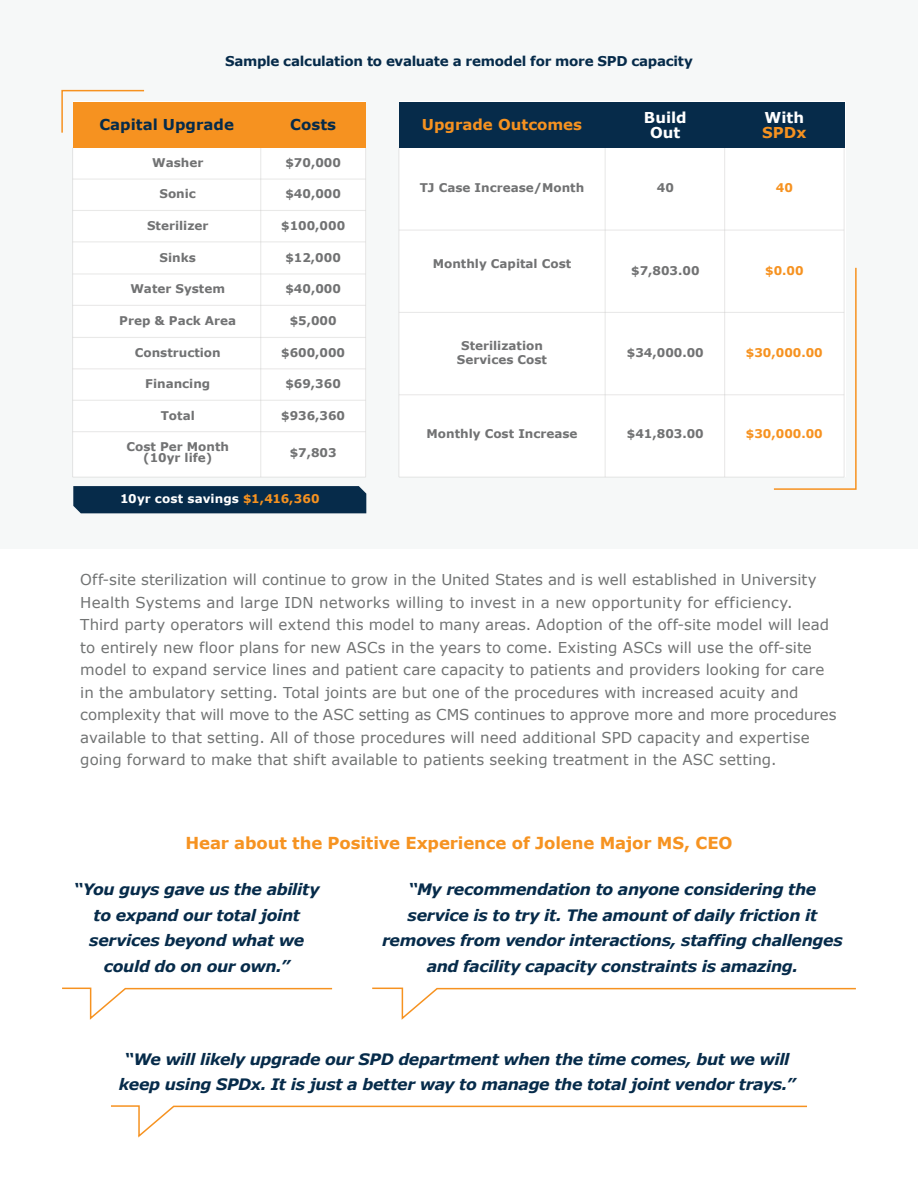
<style>
.page{position:relative;width:918px;height:1188px;background:#fff}
.page>*{position:absolute;margin:0;border:0;box-sizing:border-box;transform-origin:0 0}
.t1{font:700 16.5px "Verdana";letter-spacing:-.01em;color:#f69321}
.t2{font:italic 700 15.75px/25.5px "Verdana";letter-spacing:-.025em;color:#062b4a;text-align:center}
.t3{font:15px/22.5px "Verdana";color:#717373}
.t4{font:700 15px "Verdana";color:#f69220}
.t5{font:700 15px "Verdana";color:#062b4a}
.t6{font:700 15px/14.4px "Verdana";color:#fff;text-align:center}
.t7{font:700 13.5px "Verdana";letter-spacing:-.02em;color:#062b4a}
.t8{font:700 12px/13.5px "Verdana";color:#717273;text-align:center}
.t9{font:700 12px "Verdana";color:#f69220}
.t10{font:700 12px "Verdana";letter-spacing:.01em;color:#fff}
.s1{color:#f69220}
</style>
<div class="page">
<div style="left:0;top:0;width:918px;height:549px;background:#f6f8f8"></div>
<div style="left:399px;top:102px;width:446px;height:375px;background:#fff"></div>
<hr style="left:398px;top:148px;width:1px;height:329px;background:#c6c5c4">
<hr style="left:605px;top:148px;width:1px;height:329px;background:#c6c5c4">
<hr style="left:724px;top:148px;width:1px;height:329px;background:#c6c5c4">
<hr style="left:399px;top:230px;width:445px;height:1px;background:#c6c5c4">
<hr style="left:399px;top:312px;width:445px;height:1px;background:#c6c5c4">
<hr style="left:399px;top:394px;width:445px;height:1px;background:#c6c5c4">
<hr style="left:399px;top:477px;width:445px;height:1px;background:#c6c5c4">
<hr style="left:844px;top:148px;width:1px;height:329px;background:#c6c5c4">
<div style="left:399px;top:102px;width:445px;height:46px;background:#062b4a"></div>
<div style="left:73px;top:102px;width:293px;height:375px;background:#fff"></div>
<hr style="left:73px;top:179px;width:293px;height:1px;background:#c6c5c4">
<hr style="left:72px;top:148px;width:1px;height:329px;background:#c6c5c4">
<hr style="left:260px;top:148px;width:1px;height:329px;background:#c6c5c4">
<hr style="left:365px;top:148px;width:1px;height:329px;background:#c6c5c4">
<hr style="left:73px;top:210px;width:293px;height:1px;background:#c6c5c4">
<hr style="left:73px;top:241px;width:293px;height:1px;background:#c6c5c4">
<hr style="left:73px;top:273px;width:293px;height:2px;background:#c6c5c4">
<hr style="left:73px;top:305px;width:293px;height:1px;background:#c6c5c4">
<hr style="left:73px;top:337px;width:293px;height:1px;background:#c6c5c4">
<hr style="left:73px;top:368px;width:293px;height:1px;background:#c6c5c4">
<hr style="left:73px;top:400px;width:293px;height:1px;background:#c6c5c4">
<hr style="left:73px;top:431px;width:293px;height:1px;background:#c6c5c4">
<hr style="left:73px;top:477px;width:293px;height:1px;background:#c6c5c4">
<div style="left:73px;top:102px;width:293px;height:46px;background:#f69220"></div>
<svg style="left:61px;top:89px;width:84px;height:44px"></svg>
<svg style="left:772px;top:266px;width:85px;height:224px"></svg>
<svg style="left:111px;top:1105px;width:696px;height:33px"></svg>
<svg style="left:62px;top:987px;width:271px;height:33px"></svg>
<svg style="left:372px;top:987px;width:484px;height:33px"></svg>
<div style="left:73px;top:486px;width:293px;height:27px;background:#062b4a"></div>
<p class="t7" style="left:225px;top:51px;width:469px">Sample calculation to evaluate a remodel for more SPD capacity</p>
<p class="t5" style="left:99px;top:114px;width:136px">Capital Upgrade</p>
<p class="t5" style="left:290px;top:114px;width:47px">Costs</p>
<p class="t8" style="left:152px;top:156px;width:53px">Washer</p>
<p class="t8" style="left:285px;top:156px;width:57px">$70,000</p>
<p class="t8" style="left:160px;top:187px;width:38px">Sonic</p>
<p class="t8" style="left:285px;top:187px;width:57px">$40,000</p>
<p class="t8" style="left:147px;top:218px;width:63px">Sterilizer</p>
<p class="t8" style="left:281px;top:218px;width:66px">$100,000</p>
<p class="t8" style="left:160px;top:250px;width:38px">Sinks</p>
<p class="t8" style="left:285px;top:250px;width:57px">$12,000</p>
<p class="t8" style="left:130px;top:282px;width:96px">Water System</p>
<p class="t8" style="left:285px;top:282px;width:57px">$40,000</p>
<p class="t8" style="left:119px;top:314px;width:118px">Prep &amp; Pack Area</p>
<p class="t8" style="left:290px;top:314px;width:48px">$5,000</p>
<p class="t8" style="left:135px;top:345px;width:87px">Construction</p>
<p class="t8" style="left:281px;top:345px;width:66px">$600,000</p>
<p class="t8" style="left:145px;top:377px;width:67px">Financing</p>
<p class="t8" style="left:285px;top:377px;width:57px">$69,360</p>
<p class="t8" style="left:161px;top:408px;width:36px">Total</p>
<p class="t8" style="left:281px;top:408px;width:66px">$936,360</p>
<p class="t8" style="left:126px;top:441px;width:104px;line-height:11.1px">Cost Per Month (10yr life)</p>
<p class="t8" style="left:290px;top:445px;width:48px">$7,803</p>
<p class="t10" style="left:120px;top:491px;width:201px">10yr cost savings <span class="s1">$1,416,360</span></p>
<p class="t4" style="left:422px;top:114px;width:162px">Upgrade Outcomes</p>
<p class="t6" style="left:644px;top:110px;width:44px">Build<br>Out</p>
<p class="t6" style="left:765px;top:110px;width:41px">With</p>
<p class="t4" style="left:762px;top:122px;width:46px">SPDx</p>
<p class="t8" style="left:420px;top:181px;width:166px">TJ Case Increase/Month</p>
<p class="t8" style="left:657px;top:181px;width:19px">40</p>
<p class="t8" style="left:433px;top:256px;width:140px">Monthly Capital Cost</p>
<p class="t8" style="left:631px;top:263px;width:70px">$7,803.00</p>
<p class="t8" style="left:457px;top:339px;width:92px">Sterilization<br>Services Cost</p>
<p class="t8" style="left:627px;top:346px;width:78px">$34,000.00</p>
<p class="t8" style="left:427px;top:427px;width:153px">Monthly Cost Increase</p>
<p class="t8" style="left:627px;top:427px;width:78px">$41,803.00</p>
<p class="t9" style="left:776px;top:180px;width:19px">40</p>
<p class="t9" style="left:765px;top:262px;width:40px">$0.00</p>
<p class="t9" style="left:746px;top:344px;width:78px">$30,000.00</p>
<p class="t9" style="left:746px;top:426px;width:78px">$30,000.00</p>
<p class="t3" style="left:80px;top:568px;width:758px">Off-site sterilization will continue to grow in the United States and is well established in University Health Systems and large IDN networks willing to invest in a new opportunity for efficiency.<br>Third party operators will extend this model to many areas. Adoption of the off-site model will lead to entirely new floor plans for new ASCs in the years to come. Existing ASCs will use the off-site model to expand service lines and patient care capacity to patients and providers looking for care in the ambulatory setting. Total joints are but one of the procedures with increased acuity and complexity that will move to the ASC setting as CMS continues to approve more and more procedures available to that setting. All of those procedures will need additional SPD capacity and expertise going forward to make that shift available to patients seeking treatment in the ASC setting.</p>
<p class="t1" style="left:185px;top:831px;width:549px">Hear about the Positive Experience of Jolene Major MS, CEO</p>
<p class="t2" style="left:74px;top:876px;width:247px">“You guys gave us the ability to expand our total joint services beyond what we could do on our own.”</p>
<p class="t2" style="left:382px;top:876px;width:462px">“My recommendation to anyone considering the service is to try it. The amount of daily friction it removes from vendor interactions, staffing challenges and facility capacity constraints is amazing.</p>
<p class="t2" style="left:119px;top:1046px;width:678px">“We will likely upgrade our SPD department when the time comes, but we will keep using SPDx. It is just a better way to manage the total joint vendor trays.”</p>
</div>
